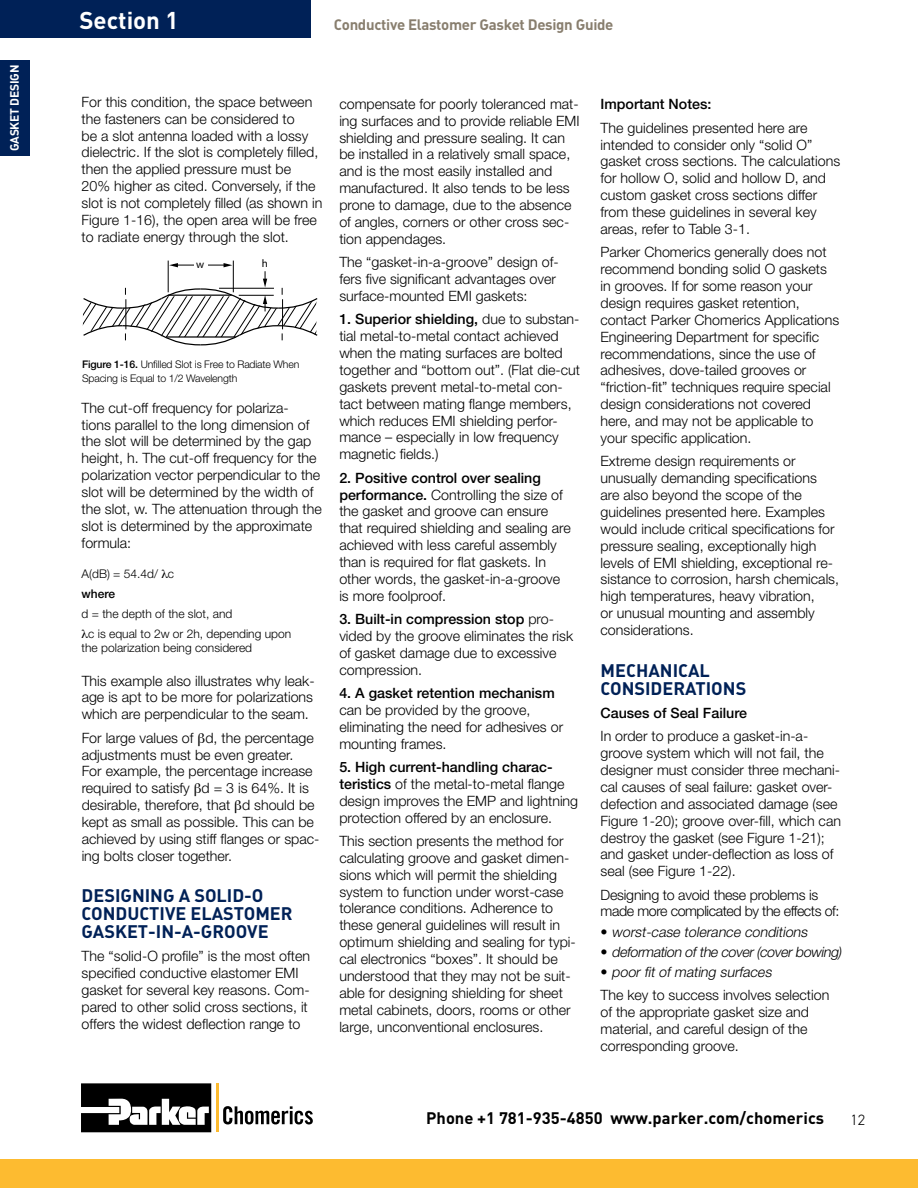
<style>
.page{position:relative;width:918px;height:1188px;background:#fff}
.page>*{position:absolute;margin:0;border:0;box-sizing:border-box;transform-origin:0 0}
.t1{font:700 24px "DIN";color:#fff}
.t2{font:700 18px/18px "DIN";color:#002157}
.t3{font:700 16.5px "DIN";color:#000}
.t4{font:700 15px "DIN";letter-spacing:-.02em;color:#887e6e}
.t5{font:300 15px "DIN2014";color:#000}
.t6{font:300 14.25px/16.8px "Helvetica Neue LT Pro";color:#000}
.t7{font:300 14.25px/16.8px "Helvetica Neue LT Pro";letter-spacing:-.025em;color:#000}
.t8{font:italic 300 14.25px "Helvetica Neue LT Pro";color:#000}
.t9{font:500 14.25px "Helvetica Neue LT Pro";color:#000}
.t10{font:300 12px/20px "Helvetica Neue LT Pro";color:#000}
.t11{font:700 12px "DIN";letter-spacing:-.02em;color:#fff}
.t12{font:500 12px "Helvetica Neue LT Pro";color:#000}
.t13{font:500 10.95px "DIN";color:#000}
.t14{font:300 10.5px/13.5px "Helvetica Neue LT Pro";letter-spacing:-.015em;color:#000}
.s1{font-weight:500}
.s2{font-style:normal}
.s3{font-style:italic}
</style>
<div class="page">
<div style="left:0;top:1159px;width:918px;height:29px;background:#fdbb30"></div>
<svg style="left:81px;top:1083px;width:130px;height:49px"></svg>
<hr style="left:216px;top:1084px;width:3px;height:48px;background:#fdbb30">
<svg style="left:223px;top:1106px;width:90px;height:18px"></svg>
<div style="left:0;top:0;width:310px;height:38px;background:#002157"></div>
<hr style="left:168px;top:261px;width:1px;height:31px;background:#000">
<hr style="left:233px;top:261px;width:1px;height:31px;background:#000">
<svg style="left:82px;top:263px;width:236px;height:83px"></svg>
<div style="left:194px;top:259px;width:13px;height:12px;background:#fff"></div>
<div style="left:0;top:60px;width:30px;height:96px;background:#002157"></div>
<p class="t11" style="left:7px;top:151px;width:88px;rotate:-90deg">GASKET DESIGN</p>
<h1 class="t1" style="left:79px;top:5px;width:101px">Section 1</h1>
<p class="t4" style="left:334px;top:15px;width:281px">Conductive Elastomer Gasket Design Guide</p>
<p class="t6" style="left:82px;top:93px;width:242px">For this condition, the space between the fasteners can be considered to<br>be a slot antenna loaded with a lossy dielectric. If the slot is completely filled, then the applied pressure must be 20% higher as cited. Conversely, if the slot is not completely filled (as shown in Figure 1-16), the open area will be free to radiate energy through the slot.</p>
<p class="t13" style="left:196px;top:257px;width:10px">w</p>
<p class="t13" style="left:262px;top:257px;width:8px">h</p>
<p class="t14" style="left:82px;top:358px;width:219px"><span class="s1">Figure 1-16.</span> Unfilled Slot is Free to Radiate When<br>Spacing is Equal to 1/2 Wavelength</p>
<p class="t6" style="left:82px;top:399px;width:242px">The cut-off frequency for polariza-<br>tions parallel to the long dimension of the slot will be determined by the gap height, h. The cut-off frequency for the polarization vector perpendicular to the slot will be determined by the width of the slot, w. The attenuation through the slot is determined by the approximate formula:</p>
<p class="t10" style="left:82px;top:564px;width:94px">A(dB) = 54.4d/ c</p>
<p class="t12" style="left:82px;top:587px;width:35px">where</p>
<p class="t10" style="left:88px;top:604px;width:204px;text-indent:-7px">d = the depth of the slot, and<br>c is equal to 2w or 2h, depending upon</p>
<p class="t10" style="left:82px;top:637px;width:172px">the polarization being considered</p>
<p class="t6" style="left:82px;top:672px;width:235px;text-align:justify">This example also illustrates why leak&shy;age is apt to be more for polarizations which are perpendicular to the seam.</p>
<p class="t6" style="left:82px;top:729px;width:239px">For large values of d, the percentage adjustments must be even greater.<br>For example, the percentage increase required to satisfy d = 3 is 64%. It is desirable, therefore, that d should be kept as small as possible. This can be achieved by using stiff flanges or spac&shy;ing bolts closer together.</p>
<p class="t2" style="left:82px;top:886px;width:212px">DESIGNING A SOLID-O<br>CONDUCTIVE ELASTOMER<br>GASKET-IN-A-GROOVE</p>
<p class="t6" style="left:82px;top:948px;width:230px">The “solid-O profile” is the most often specified conductive elastomer EMI gasket for several key reasons. Com&shy;pared to other solid cross sections, it offers the widest deflection range to</p>
<p class="t6" style="left:339px;top:95px;width:242px">compensate for poorly toleranced mat&shy;ing surfaces and to provide reliable EMI shielding and pressure sealing. It can be installed in a relatively small space, and is the most easily installed and manufactured. It also tends to be less prone to damage, due to the absence of angles, corners or other cross sec&shy;tion appendages.</p>
<p class="t6" style="left:339px;top:253px;width:221px">The “gasket-in-a-groove” design of&shy;fers five significant advantages over surface-mounted EMI gaskets:</p>
<p class="t6" style="left:339px;top:311px;width:242px"><span class="s1">1. Superior shielding,</span> due to substan&shy;tial metal-to-metal contact achieved when the mating surfaces are bolted together and “bottom out”. (Flat die-cut gaskets prevent metal-to-metal con&shy;tact between mating flange members, which reduces EMI shielding perfor&shy;mance – especially in low frequency magnetic fields.)</p>
<p class="t6" style="left:339px;top:469px;width:233px"><span class="s1">2. Positive control over sealing performance.</span> Controlling the size of the gasket and groove can ensure that required shielding and sealing are achieved with less careful assembly than is required for flat gaskets. In other words, the gasket-in-a-groove is more foolproof.</p>
<p class="t6" style="left:339px;top:610px;width:235px"><span class="s1">3. Built-in compression stop</span> pro&shy;vided by the groove eliminates the risk of gasket damage due to excessive compression.</p>
<p class="t9" style="left:339px;top:684px;width:217px">4. A gasket retention mechanism</p>
<p class="t6" style="left:339px;top:701px;width:225px">can be provided by the groove, eliminating the need for adhesives or mounting frames.</p>
<p class="t6" style="left:339px;top:758px;width:240px"><span class="s1">5. High current-handling charac&shy;teristics</span> of the metal-to-metal flange design improves the EMP and lightning protection offered by an enclosure.</p>
<p class="t6" style="left:339px;top:832px;width:238px">This section presents the method for calculating groove and gasket dimen&shy;sions which will permit the shielding system to function under worst-case tolerance conditions. Adherence to these general guidelines will result in optimum shielding and sealing for typi&shy;cal electronics “boxes”. It should be understood that they may not be suit&shy;able for designing shielding for sheet metal cabinets, doors, rooms or other large, unconventional enclosures.</p>
<p class="t9" style="left:601px;top:96px;width:112px">Important Notes:</p>
<p class="t6" style="left:601px;top:119px;width:241px">The guidelines presented here are intended to consider only “solid O” gasket cross sections. The calculations for hollow O, solid and hollow D, and custom gasket cross sections differ from these guidelines in several key areas, refer to Table 3-1.</p>
<p class="t6" style="left:601px;top:244px;width:240px">Parker Chomerics generally does not recommend bonding solid O gaskets in grooves. If for some reason your design requires gasket retention, contact Parker Chomerics Applications Engineering Department for specific recommendations, since the use of adhesives, dove-tailed grooves or “friction-fit” techniques require special design considerations not covered here, and may not be applicable to your specific application.</p>
<p class="t6" style="left:601px;top:453px;width:240px">Extreme design requirements or unusually demanding specifications are also beyond the scope of the guidelines presented here. Examples would include critical specifications for pressure sealing, exceptionally high levels of EMI shielding, exceptional re&shy;sistance to corrosion, harsh chemicals, high temperatures, heavy vibration,<br>or unusual mounting and assembly considerations.</p>
<p class="t2" style="left:601px;top:660px;width:147px">MECHANICAL<br>CONSIDERATIONS</p>
<p class="t9" style="left:601px;top:704px;width:148px">Causes of Seal Failure</p>
<p class="t6" style="left:601px;top:728px;width:242px">In order to produce a gasket-in-a&shy;groove system which will not fail, the designer must consider three mechani&shy;cal causes of seal failure: gasket over&shy;defection and associated damage (see Figure 1-20); groove over-fill, which can destroy the gasket (see Figure 1-21); and gasket under-deflection as loss of seal (see Figure 1-22).</p>
<p class="t7" style="left:601px;top:886px;width:240px">Designing to avoid these problems is made more complicated by the effects of:</p>
<p class="t8" style="left:601px;top:923px;width:211px"><span class="s2">•</span> worst-case tolerance conditions</p>
<p class="t8" style="left:601px;top:943px;width:242px"><span class="s2">•</span> deformation ofthe cover(coverbowing)</p>
<p class="t6" style="left:601px;top:960px;width:230px;line-height:23.4px">• <span class="s3">poor fit of mating surfaces<br></span>The key to success involves selection</p>
<p class="t6" style="left:601px;top:1003px;width:210px;text-align:justify">of the appropriate gasket size and material, and careful design of the corresponding groove.</p>
<p class="t3" style="left:426px;top:1108px;width:399px">Phone +1 781-935-4850 www.parker.com/chomerics</p>
<p class="t5" style="left:850px;top:1110px;width:16px">12</p>
</div>
